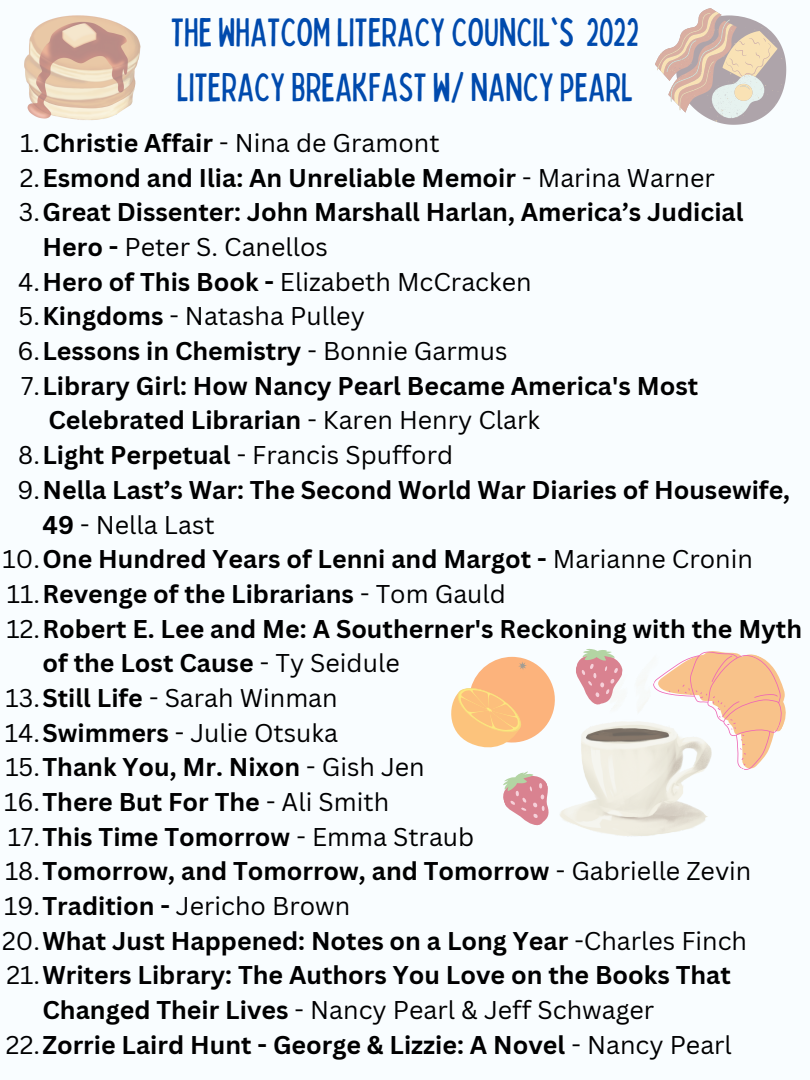
<style>
.page{position:relative;width:810px;height:1080px;background:#f9fdff}
.page>*{position:absolute;margin:0;border:0;box-sizing:border-box;transform-origin:0 0}
.t1{font:condensed 40px/55.8px "Bobby Jones";color:#004aad}
.t2{font:700 25px "Canva Sans";color:#000}
.t3{font:25px "Canva Sans";color:#000}
.s1{font-weight:700}
.s2{font-weight:400}
</style>
<div class="page">
<svg style="left:655px;top:8px;width:131px;height:117px"></svg>
<img style="left:24px;top:15px;width:116px;height:105px">
<img style="left:560px;top:721px;width:148px;height:115px">
<svg style="left:636px;top:651px;width:150px;height:125px"></svg>
<svg style="left:451px;top:657px;width:104px;height:169px"></svg>
<svg style="left:576px;top:649px;width:47px;height:56px"></svg>
<h1 class="t1" style="left:171px;top:2px;width:470px">THE WHATCOM LITERACYCOUNCIL's 2022<br>LITERACYBREAKFAST w/ NANCYPEARL</h1>
<p class="t3" style="left:20px;top:125px;width:421px">1.<span class="s1">Christie Affair</span> - Nina de Gramont</p>
<p class="t2" style="left:20px;top:160px;width:697px"><span class="s2">2.</span>Esmond and Ilia: An Unreliable Memoir <span class="s2">- Marina Warner</span></p>
<p class="t2" style="left:19px;top:195px;width:726px"><span class="s2">3.</span>Great Dissenter: John Marshall Harlan, America’s Judicial</p>
<p class="t3" style="left:42px;top:229px;width:287px"><span class="s1">Hero -</span> Peter S. Canellos</p>
<p class="t3" style="left:18px;top:264px;width:515px">4.<span class="s1">Hero of This Book -</span> Elizabeth McCracken</p>
<p class="t3" style="left:19px;top:299px;width:348px">5.<span class="s1">Kingdoms</span> - Natasha Pulley</p>
<p class="t2" style="left:17px;top:333px;width:492px"><span class="s2">6.</span>Lessons in Chemistry <span class="s2">- Bonnie Garmus</span></p>
<p class="t2" style="left:21px;top:368px;width:679px"><span class="s2">7.</span>Library Girl: How Nancy Pearl Became America's Most</p>
<p class="t2" style="left:48px;top:403px;width:493px">Celebrated Librarian <span class="s2">- Karen Henry Clark</span></p>
<p class="t3" style="left:18px;top:437px;width:436px">8.<span class="s1">Light Perpetual</span> - Francis Spufford</p>
<p class="t2" style="left:17px;top:472px;width:774px"><span class="s2">9.</span>Nella Last’s War: The Second World War Diaries of Housewife,</p>
<p class="t3" style="left:42px;top:507px;width:174px"><span class="s1">49</span> - Nella Last</p>
<p class="t2" style="left:3px;top:542px;width:752px"><span class="s2">10.</span>One Hundred Years of Lenni and Margot - <span class="s2">Marianne Cronin</span></p>
<p class="t2" style="left:7px;top:576px;width:501px"><span class="s2">11.</span>Revenge of the Librarians <span class="s2">- Tom Gauld</span></p>
<p class="t2" style="left:6px;top:611px;width:797px"><span class="s2">12.</span>Robert E. Lee and Me: A Southerner's Reckoning with the Myth</p>
<p class="t2" style="left:42px;top:646px;width:359px">of the Lost Cause <span class="s2">- Ty Seidule</span></p>
<p class="t3" style="left:6px;top:680px;width:334px">13.<span class="s1">Still Life</span> - Sarah Winman</p>
<p class="t3" style="left:5px;top:715px;width:335px">14.<span class="s1">Swimmers</span> - Julie Otsuka</p>
<p class="t2" style="left:5px;top:750px;width:421px"><span class="s2">15.</span>Thank You, Mr. Nixon <span class="s2">- Gish Jen</span></p>
<p class="t2" style="left:4px;top:784px;width:387px"><span class="s2">16.</span>There But For The <span class="s2">- Ali Smith</span></p>
<p class="t2" style="left:8px;top:819px;width:468px"><span class="s2">17.</span>This Time Tomorrow <span class="s2">- Emma Straub</span></p>
<p class="t2" style="left:5px;top:854px;width:748px"><span class="s2">18.</span>Tomorrow, and Tomorrow, and Tomorrow <span class="s2">- Gabrielle Zevin</span></p>
<p class="t3" style="left:4px;top:888px;width:348px">19.<span class="s1">Tradition -</span> Jericho Brown</p>
<p class="t2" style="left:2px;top:923px;width:746px"><span class="s2">20.</span>What Just Happened: Notes on a Long Year <span class="s2">-Charles Finch</span></p>
<p class="t2" style="left:6px;top:958px;width:726px"><span class="s2">21.</span>Writers Library: The Authors You Love on the Books That</p>
<p class="t3" style="left:42px;top:992px;width:613px"><span class="s1">Changed Their Lives</span> - Nancy Pearl &amp; Jeff Schwager</p>
<p class="t2" style="left:6px;top:1027px;width:727px"><span class="s2">22.</span>Zorrie Laird Hunt - George &amp; Lizzie: A Novel <span class="s2">- Nancy Pearl</span></p>
</div>
